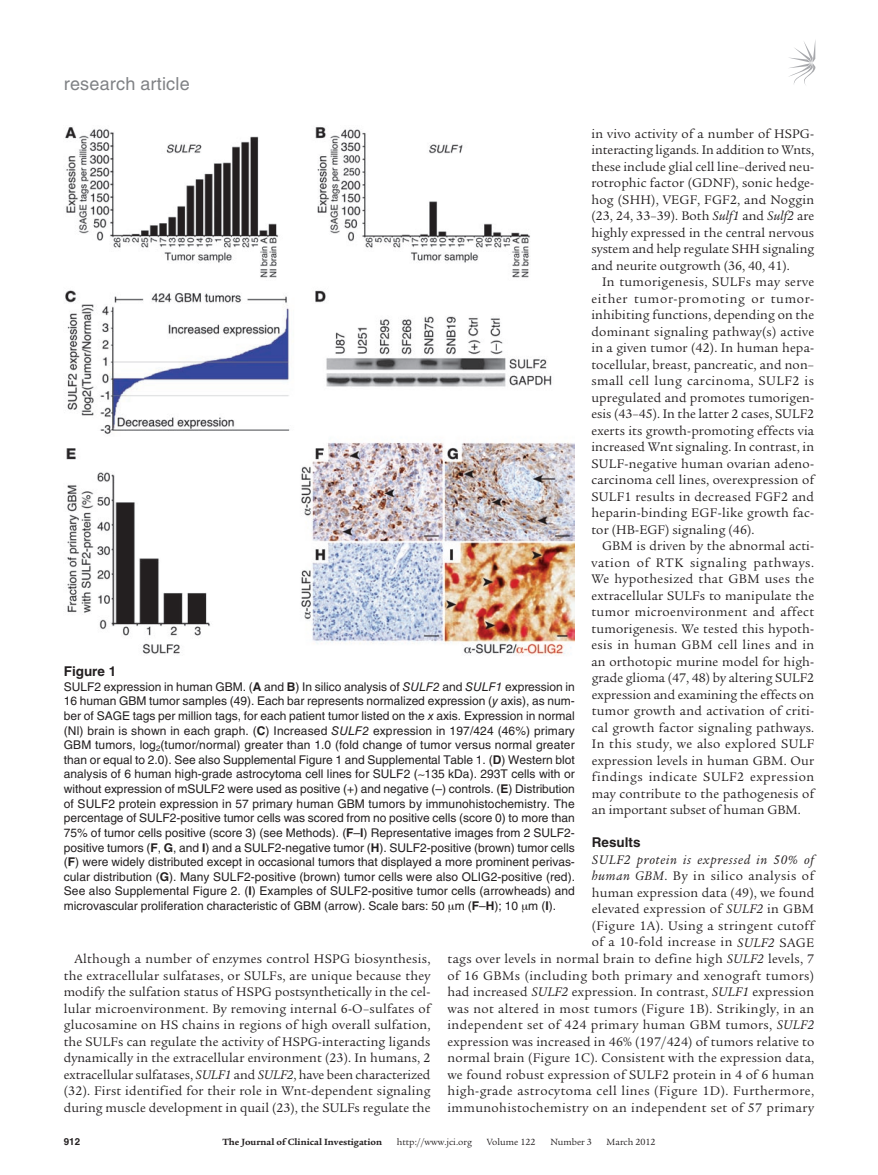
<style>
.page{position:relative;width:878px;height:1175px;background:#fff}
.page>*{position:absolute;margin:0;border:0;box-sizing:border-box;transform-origin:0 0}
.t1{font:18px "Helvetica LT Std";letter-spacing:.01em;color:#808285}
.t2{font:13.5px/16.5px "Legacy Serif Std";letter-spacing:.02em;color:#231f20;text-align:justify}
.t3{font:700 13.5px "Helvetica LT Std";color:#231f20}
.t4{font:12px/14.7px "Helvetica LT Std";color:#231f20;text-align:justify}
.t5{font:9.75px "Legacy Serif Std";color:#231f20}
.t6{font:700 9.75px "Legacy Serif Std";color:#231f20}
.t7{font:700 9.75px "Helvetica LT Std";color:#231f20}
.s1{font-style:italic}
.s2{font-weight:700}
</style>
<div class="page">
<svg style="left:789px;top:42px;width:26px;height:43px"></svg>
<img style="left:65px;top:127px;width:509px;height:529px">
<h1 class="t1" style="left:64px;top:73px;width:127px">research article</h1>
<p class="t2" style="left:591px;top:125px;width:224px">in vivo activity of a number of HSPG&shy;interacting ligands. In addition to Wnts, these include glial cell line–derived neu&shy;rotrophic factor (GDNF), sonic hedge&shy;hog (SHH), VEGF, FGF2, and Noggin (23, 24, 33–39). Both <span class="s1">Sulf1</span> and <span class="s1">Sulf2</span> are highly expressed in the central nervous system and help regulate SHH signaling and neurite outgrowth (36, 40, 41).</p>
<p class="t2" style="left:591px;top:274px;width:224px;text-indent:11px">In tumorigenesis, SULFs may serve either tumor-promoting or tumor&shy;inhibiting functions, depending on the dominant signaling pathway(s) active in a given tumor (42). In human hepa&shy;tocellular, breast, pancreatic, and non– small cell lung carcinoma, SULF2 is upregulated and promotes tumorigen&shy;esis (43–45). In the latter 2 cases, SULF2 exerts its growth-promoting effects via increased Wnt signaling. In contrast, in SULF-negative human ovarian adeno&shy;carcinoma cell lines, overexpression of SULF1 results in decreased FGF2 and heparin-binding EGF-like growth fac&shy;tor (HB-EGF) signaling (46).</p>
<p class="t2" style="left:591px;top:538px;width:224px;text-indent:11px">GBM is driven by the abnormal acti&shy;vation of RTK signaling pathways.<br>We hypothesized that GBM uses the extracellular SULFs to manipulate the tumor microenvironment and affect tumorigenesis. We tested this hypoth&shy;esis in human GBM cell lines and in an orthotopic murine model for high&shy;grade glioma (47, 48) by altering SULF2 expression and examining the effects on tumor growth and activation of criti&shy;cal growth factor signaling pathways.<br>In this study, we also explored SULF expression levels in human GBM. Our findings indicate SULF2 expression may contribute to the pathogenesis of an important subset of human GBM.</p>
<p class="t3" style="left:592px;top:834px;width:50px">Results</p>
<p class="t2" style="left:447px;top:851px;width:368px;text-align:right"><span class="s1">SULF2 protein is expressed in 50% of<br>human GBM</span>. By in silico analysis of<br>human expression data (49), we found<br>elevated expression of <span class="s1">SULF2</span> in GBM<br>(Figure 1A). Using a stringent cutoff<br>of a 10-fold increase in <span class="s1">SULF2</span> SAGE<br>tags over levels in normal brain to define high <span class="s1">SULF2</span> levels, 7 of 16 GBMs (including both primary and xenograft tumors) had increased <span class="s1">SULF2</span> expression. In contrast, <span class="s1">SULF1</span> expression was not altered in most tumors (Figure 1B). Strikingly, in an independent set of 424 primary human GBM tumors, <span class="s1">SULF2 </span>expression was increased in 46% (197/424) of tumors relative to normal brain (Figure 1C). Consistent with the expression data, we found robust expression of SULF2 protein in 4 of 6 human high-grade astrocytoma cell lines (Figure 1D). Furthermore, immunohistochemistry on an independent set of 57 primary</p>
<p class="t3" style="left:64px;top:663px;width:54px">Figure 1</p>
<p class="t4" style="left:64px;top:679px;width:512px">SULF2 expression in human GBM. (<span class="s2">A</span> and <span class="s2">B</span>) In silico analysis of <span class="s1">SULF2</span> and <span class="s1">SULF1</span> expression in 16 human GBM tumor samples (49). Each bar represents normalized expression (<span class="s1">y</span> axis), as num&shy;ber of SAGE tags per million tags, for each patient tumor listed on the <span class="s1">x</span> axis. Expression in normal (Nl) brain is shown in each graph. (<span class="s2">C</span>) Increased <span class="s1">SULF2</span> expression in 197/424 (46%) primary GBM tumors, log<sub>2</sub>(tumor/normal) greater than 1.0 (fold change of tumor versus normal greater than or equal to 2.0). See also Supplemental Figure 1 and Supplemental Table 1. (<span class="s2">D</span>) Western blot analysis of 6 human high-grade astrocytoma cell lines for SULF2 ( 135 kDa). 293T cells with or without expression of mSULF2 were used as positive (+) and negative (–) controls. (<span class="s2">E</span>) Distribution of SULF2 protein expression in 57 primary human GBM tumors by immunohistochemistry. The percentage of SULF2-positive tumor cells was scored from no positive cells (score 0) to more than 75% of tumor cells positive (score 3) (see Methods). (<span class="s2">F</span>–<span class="s2">I</span>) Representative images from 2 SULF2- positive tumors (<span class="s2">F</span>, <span class="s2">G</span>, and <span class="s2">I</span>) and a SULF2-negative tumor (<span class="s2">H</span>). SULF2-positive (brown) tumor cells (<span class="s2">F</span>) were widely distributed except in occasional tumors that displayed a more prominent perivas&shy;cular distribution (<span class="s2">G</span>). Many SULF2-positive (brown) tumor cells were also OLIG2-positive (red).<br>See also Supplemental Figure 2. (<span class="s2">I</span>) Examples of SULF2-positive tumor cells (arrowheads) and microvascular proliferation characteristic of GBM (arrow). Scale bars: 50 m (<span class="s2">F</span>–<span class="s2">H</span>); 10 m (<span class="s2">I</span>).</p>
<p class="t2" style="left:64px;top:950px;width:368px;text-indent:11px">Although a number of enzymes control HSPG biosynthesis, the extracellular sulfatases, or SULFs, are unique because they modify the sulfation status of HSPG postsynthetically in the cel&shy;lular microenvironment. By removing internal 6-O–sulfates of glucosamine on HS chains in regions of high overall sulfation, the SULFs can regulate the activity of HSPG-interacting ligands dynamically in the extracellular environment (23). In humans, 2 extracellular sulfatases, <span class="s1">SULF1</span> and <span class="s1">SULF2</span>, have been characterized (32). First identified for their role in Wnt-dependent signaling during muscle development in quail (23), the SULFs regulate the</p>
<p class="t7" style="left:64px;top:1135px;width:18px">912</p>
<p class="t6" style="left:222px;top:1135px;width:161px">The Journal of Clinical Investigation</p>
<p class="t5" style="left:396px;top:1136px;width:77px">http://www.jci.org</p>
<p class="t5" style="left:486px;top:1136px;width:50px">Volume 122</p>
<p class="t5" style="left:550px;top:1136px;width:43px">Number 3</p>
<p class="t5" style="left:606px;top:1136px;width:51px">March 2012</p>
</div>
